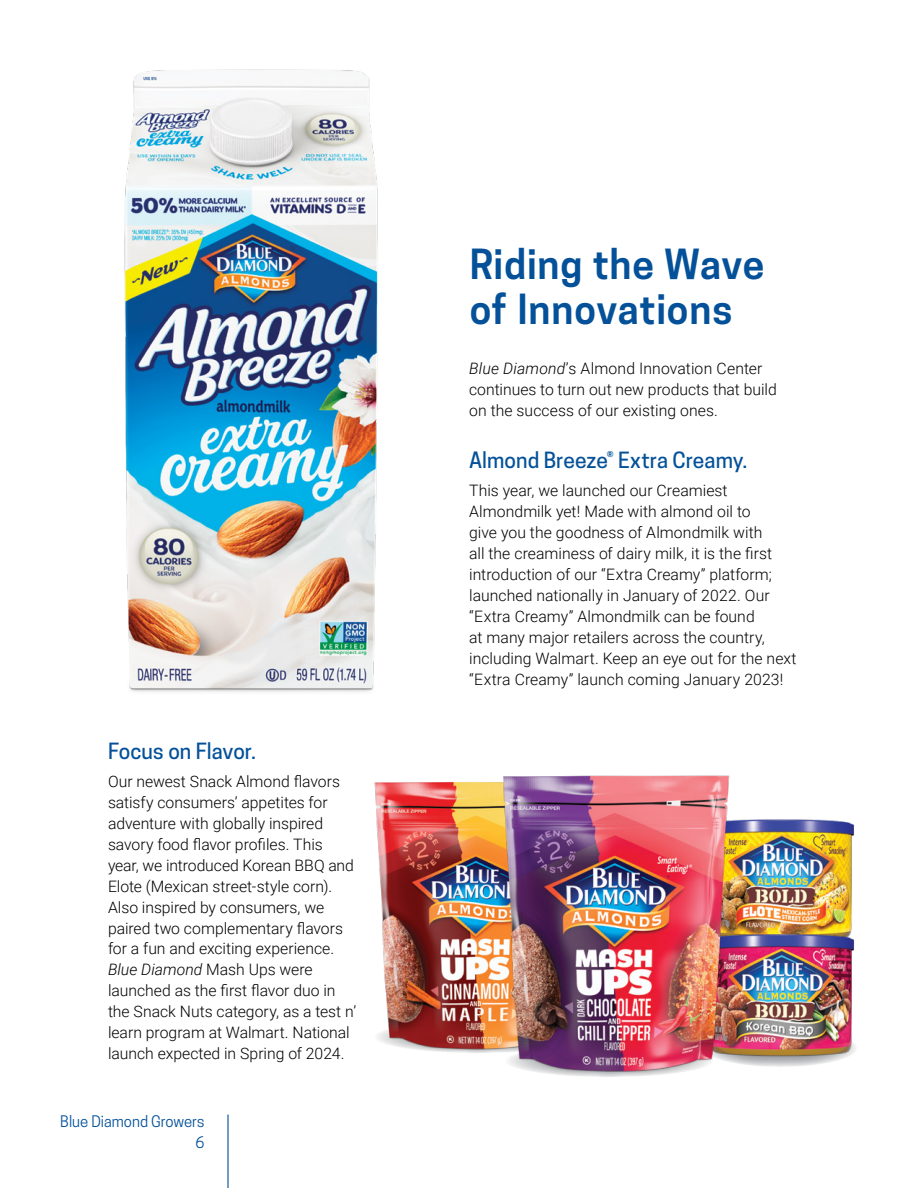
<style>
.page{position:relative;width:918px;height:1188px;background:#fff}
.page>*{position:absolute;margin:0;border:0;box-sizing:border-box;transform-origin:0 0}
.t1{font:600 39px/45px "Cooper Hewitt";letter-spacing:.02em;color:#045199}
.t2{font:500 21px "Cooper Hewitt";color:#045199}
.t3{font:300 15.75px/21px "Roboto";color:#000}
.t4{font:15px "Cooper Hewitt";color:#045199}
.s1{font-style:italic}
</style>
<div class="page">
<img style="left:374px;top:782px;width:116px;height:271px">
<img style="left:124px;top:69px;width:254px;height:623px">
<img style="left:741px;top:819px;width:113px;height:92px">
<img style="left:741px;top:911px;width:115px;height:156px">
<img style="left:490px;top:775px;width:251px;height:302px">
<hr style="left:227px;top:1115px;width:2px;height:73px;background:#045199">
<h2 class="t2" style="left:108px;top:739px;width:150px">Focus on Flavor.</h2>
<p class="t3" style="left:108px;top:770px;width:250px">Our newest Snack Almond flavors satisfy consumers’ appetites for adventure with globally inspired savory food flavor profiles. This year, we introduced Korean BBQ and Elote (Mexican street-style corn).<br>Also inspired by consumers, we paired two complementary flavors for a fun and exciting experience.<br><span class="s1">Blue Diamond</span> Mash Ups were launched as the first flavor duo in the Snack Nuts category, as a test n’ learn program at Walmart. National launch expected in Spring of 2024.</p>
<p class="t4" style="left:60px;top:1112px;width:146px">Blue Diamond Growers</p>
<p class="t4" style="left:196px;top:1133px;width:10px">6</p>
<h1 class="t1" style="left:469px;top:242px;width:297px">Riding the Wave of Innovations</h1>
<p class="t3" style="left:469px;top:357px;width:309px"><span class="s1">Blue Diamond</span>’s Almond Innovation Center continues to turn out new products that build on the success of our existing ones.</p>
<h2 class="t2" style="left:469px;top:448px;width:280px">Almond Breeze® Extra Creamy.</h2>
<p class="t3" style="left:469px;top:479px;width:329px">This year, we launched our Creamiest Almondmilk yet! Made with almond oil to<br>give you the goodness of Almondmilk with<br>all the creaminess of dairy milk, it is the first introduction of our “Extra Creamy” platform; launched nationally in January of 2022. Our “Extra Creamy” Almondmilk can be found<br>at many major retailers across the country, including Walmart. Keep an eye out for the next “Extra Creamy” launch coming January 2023!</p>
</div>
